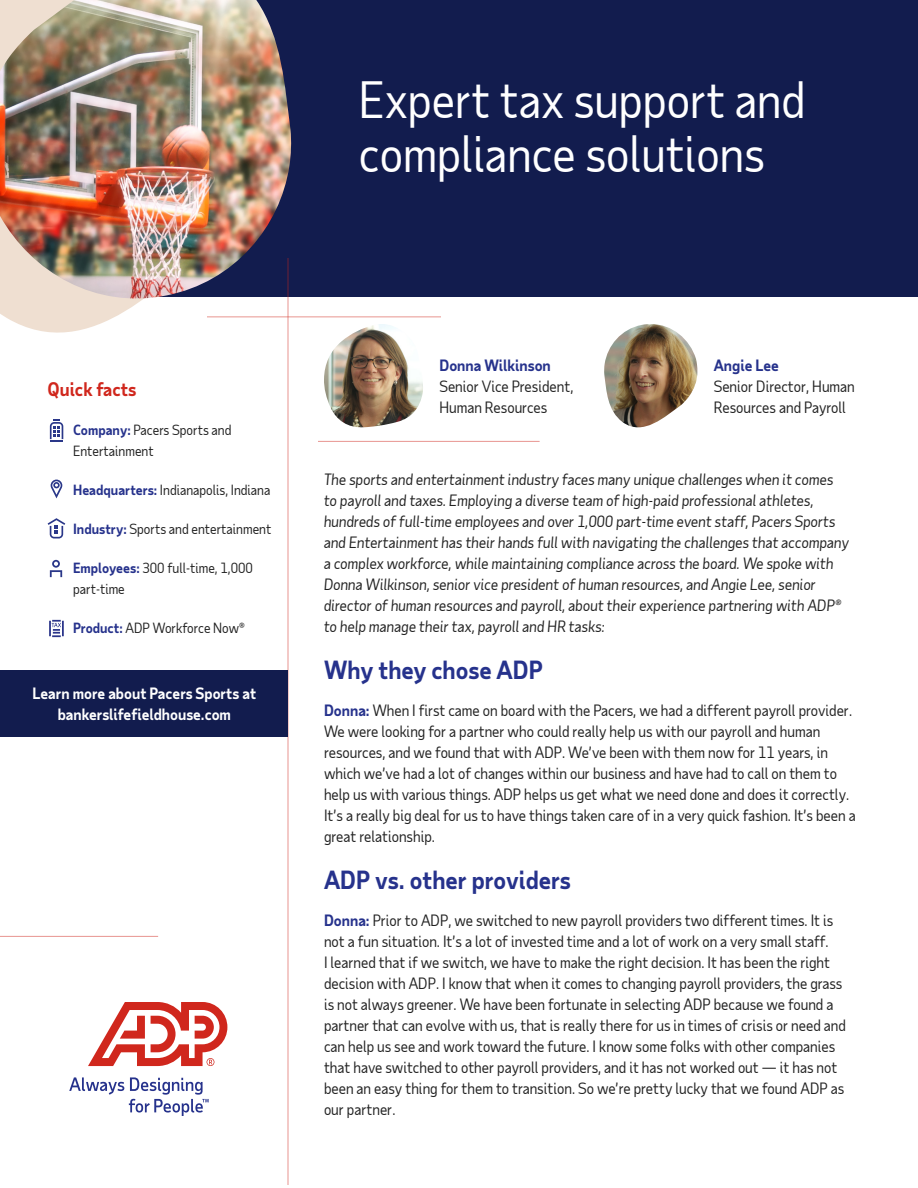
<style>
.page{position:relative;width:918px;height:1188px;background:#fff}
.page>*{position:absolute;margin:0;border:0;box-sizing:border-box;transform-origin:0 0}
.Case_study_title{font:48px/54px "Taub Sans";color:#fff}
.Body{font:700 24px "Taub Sans";color:#26328c}
.Second-level_heading{font:700 24px "Taub Sans";color:#26328c}
.Accent_-_vitals{font:700 18px "Taub Sans";color:#d0271d}
.Body-2{font:15px/21px "Taub Sans";color:#222}
.Body-3{font:italic 15px/21px "Taub Sans";color:#222}
.Body_-_names{font:15px/21px "Taub Sans";color:#222}
.Second-level_heading-2{font:700 15px/21px "Taub Sans";color:#fff;text-align:center}
.Accent_-_vitals-2{font:13.5px/21px "Taub Sans";color:#222}
.s1{font-weight:700;color:#26328c}
</style>
<div class="page">
<div style="left:0;top:0;width:918px;height:297px;background:#121c4e"></div>
<svg style="left:0;top:300px;width:274px;height:33px"></svg>
<img style="left:0;top:0;width:292px;height:300px">
<hr style="left:207px;top:316px;width:234px;height:1px;background:#d0271d">
<hr style="left:288px;top:258px;width:1px;height:927px;background:#d0271d">
<svg style="left:88px;top:1002px;width:139px;height:64px"></svg>
<svg style="left:69px;top:1077px;width:140px;height:39px"></svg>
<hr style="left:0;top:936px;width:158px;height:1px;background:#d0271d">
<hr style="left:318px;top:441px;width:222px;height:1px;background:#d0271d">
<img style="left:324px;top:324px;width:99px;height:104px">
<img style="left:604px;top:324px;width:93px;height:104px">
<div style="left:0;top:670px;width:288px;height:67px;background:#121c4e"></div>
<svg style="left:48px;top:518px;width:17px;height:21px"></svg>
<svg style="left:50px;top:420px;width:13px;height:21px"></svg>
<svg style="left:51px;top:480px;width:11px;height:18px"></svg>
<svg style="left:50px;top:560px;width:12px;height:17px"></svg>
<svg style="left:49px;top:620px;width:15px;height:17px"></svg>
<p class="Case_study_title" style="left:359px;top:72px;width:448px">Expert tax support and compliance solutions</p>
<p class="Accent_-_vitals" style="left:48px;top:377px;width:90px">Quick facts</p>
<p class="Accent_-_vitals-2" style="left:73px;top:419px;width:160px"><span class="s1">Company:</span> Pacers Sports and<br>Entertainment</p>
<p class="Accent_-_vitals-2" style="left:73px;top:479px;width:199px"><span class="s1">Headquarters:</span> Indianapolis, Indiana</p>
<p class="Accent_-_vitals-2" style="left:73px;top:518px;width:200px"><span class="s1">Industry:</span> Sports and entertainment</p>
<p class="Accent_-_vitals-2" style="left:73px;top:557px;width:181px"><span class="s1">Employees:</span> 300 full-time, 1,000 part-time</p>
<p class="Accent_-_vitals-2" style="left:73px;top:617px;width:173px"><span class="s1">Product:</span> ADP Workforce Now®</p>
<p class="Second-level_heading-2" style="left:33px;top:683px;width:225px">Learn more about Pacers Sports at bankerslifefieldhouse.com</p>
<p class="Body_-_names" style="left:439px;top:354px;width:136px"><span class="s1">Donna Wilkinson<br></span>Senior Vice President,<br>Human Resources</p>
<p class="Body_-_names" style="left:714px;top:354px;width:143px"><span class="s1">Angie Lee<br></span>Senior Director, Human<br>Resources and Payroll</p>
<p class="Body-3" style="left:324px;top:469px;width:527px">The sports and entertainment industry faces many unique challenges when it comes to payroll and taxes. Employing a diverse team of high-paid professional athletes, hundreds of full-time employees and over 1,000 part-time event staff, Pacers Sports and Entertainment has their hands full with navigating the challenges that accompany a complex workforce, while maintaining compliance across the board. We spoke with Donna Wilkinson, senior vice president of human resources, and Angie Lee, senior director of human resources and payroll, about their experience partnering with ADP® to help manage their tax, payroll and HR tasks:</p>
<p class="Second-level_heading" style="left:324px;top:654px;width:220px">Why they chose ADP</p>
<p class="Body-2" style="left:324px;top:700px;width:533px"><span class="s1">Donna:</span> When I first came on board with the Pacers, we had a different payroll provider.<br>We were looking for a partner who could really help us with our payroll and human resources, and we found that with ADP. We’ve been with them now for 11 years, in which we’ve had a lot of changes within our business and have had to call on them to help us with various things. ADP helps us get what we need done and does it correctly.<br>It’s a really big deal for us to have things taken care of in a very quick fashion. It’s been a great relationship.</p>
<p class="Body" style="left:324px;top:864px;width:248px">ADP vs. other providers</p>
<p class="Body-2" style="left:324px;top:910px;width:524px"><span class="s1">Donna:</span> Prior to ADP, we switched to new payroll providers two different times. It is not a fun situation. It’s a lot of invested time and a lot of work on a very small staff.<br>I learned that if we switch, we have to make the right decision. It has been the right decision with ADP. I know that when it comes to changing payroll providers, the grass is not always greener. We have been fortunate in selecting ADP because we found a partner that can evolve with us, that is really there for us in times of crisis or need and can help us see and work toward the future. I know some folks with other companies that have switched to other payroll providers, and it has not worked out — it has not been an easy thing for them to transition. So we’re pretty lucky that we found ADP as our partner.</p>
</div>
